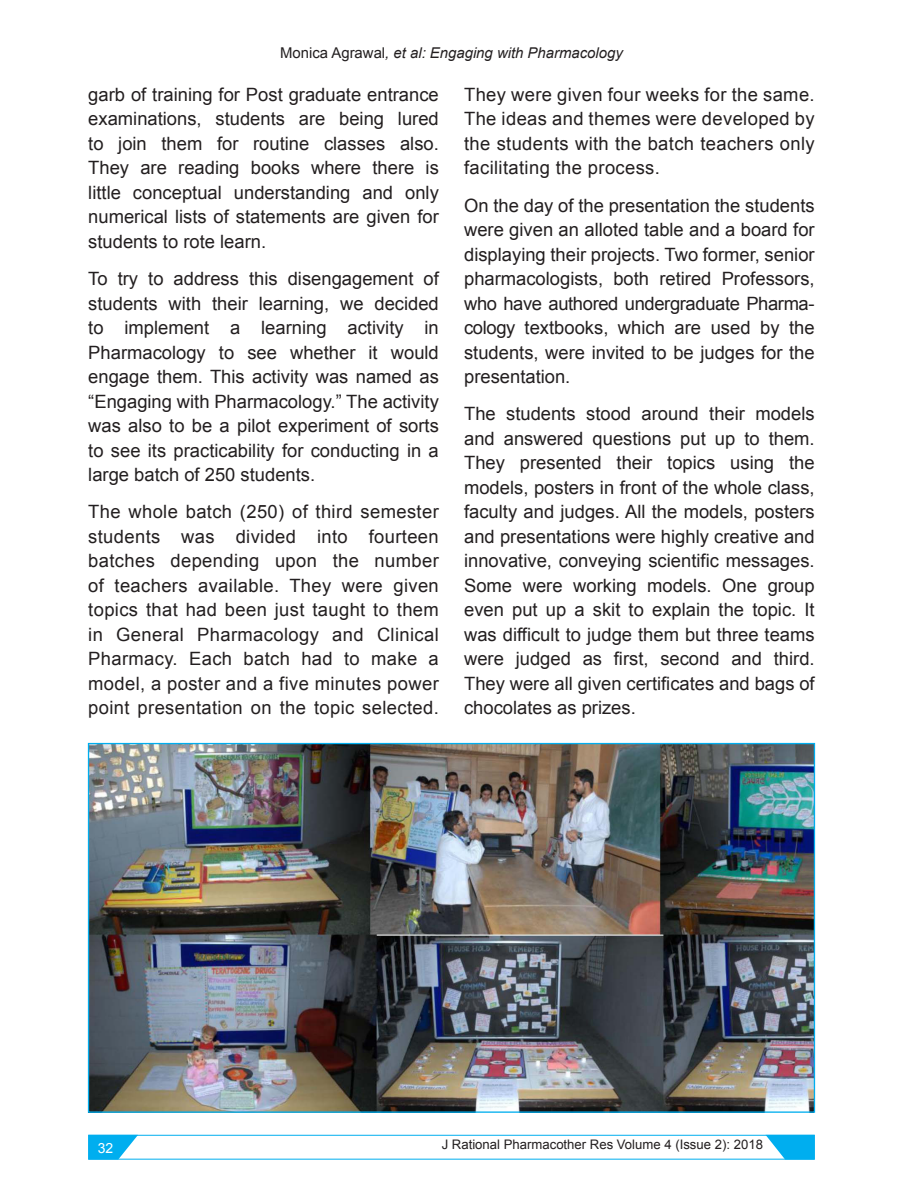
<style>
.page{position:relative;width:903px;height:1201px;background:#fff}
.page>*{position:absolute;margin:0;border:0;box-sizing:border-box;transform-origin:0 0}
.Body_Text{font:18.38px/24.5px "Arial";color:#231f20;text-align:justify}
.Body_Text-2{font:italic 14.88px "Arial";color:#231f20}
.t1{font:14px "Arial";color:#fff}
.t2{font:13.12px "Arial";color:#231f20}
.s1{font-style:normal}
</style>
<div class="page">
<div style="left:88px;top:1135px;width:726px;height:24px;border:1px solid #00aeef"></div>
<svg style="left:88px;top:1135px;width:50px;height:24px"></svg>
<svg style="left:765px;top:1135px;width:49px;height:24px"></svg>
<img style="left:90px;top:745px;width:722px;height:366px">
<p class="Body_Text-2" style="left:280px;top:43px;width:344px"><span class="s1">Monica Agrawal</span>, et al: Engaging with Pharmacology</p>
<p class="Body_Text" style="left:88px;top:82px;width:352px">garb of training for Post graduate entrance examinations, students are being lured to join them for routine classes also.<br>They are reading books where there is little conceptual understanding and only numerical lists of statements are given for students to rote learn.</p>
<p class="Body_Text" style="left:88px;top:266px;width:352px">To try to address this disengagement of students with their learning, we decided to implement a learning activity in Pharmacology to see whether it would engage them. This activity was named as “Engaging with Pharmacology.” The activity was also to be a pilot experiment of sorts to see its practicability for conducting in a large batch of 250 students.</p>
<p class="Body_Text" style="left:88px;top:500px;width:352px">The whole batch (250) of third semester students was divided into fourteen batches depending upon the number of teachers available. They were given topics that had been just taught to them in General Pharmacology and Clinical Pharmacy. Each batch had to make a model, a poster and a five minutes power point presentation on the topic selected.</p>
<p class="Body_Text" style="left:464px;top:82px;width:352px">They were given four weeks for the same.<br>The ideas and themes were developed by the students with the batch teachers only facilitating the process.</p>
<p class="Body_Text" style="left:464px;top:193px;width:352px">On the day of the presentation the students were given an alloted table and a board for displaying their projects. Two former, senior pharmacologists, both retired Professors, who have authored undergraduate Pharma&shy;cology textbooks, which are used by the students, were invited to be judges for the presentation.</p>
<p class="Body_Text" style="left:464px;top:402px;width:352px">The students stood around their models and answered questions put up to them.<br>They presented their topics using the models, posters in front of the whole class, faculty and judges. All the models, posters and presentations were highly creative and innovative, conveying scientific messages.<br>Some were working models. One group even put up a skit to explain the topic. It was difficult to judge them but three teams were judged as first, second and third.<br>They were all given certificates and bags of chocolates as prizes.</p>
<p class="t1" style="left:98px;top:1141px;width:17px">32</p>
<p class="t2" style="left:441px;top:1137px;width:322px">J Rational Pharmacother Res Volume 4 (Issue 2): 2018</p>
</div>
